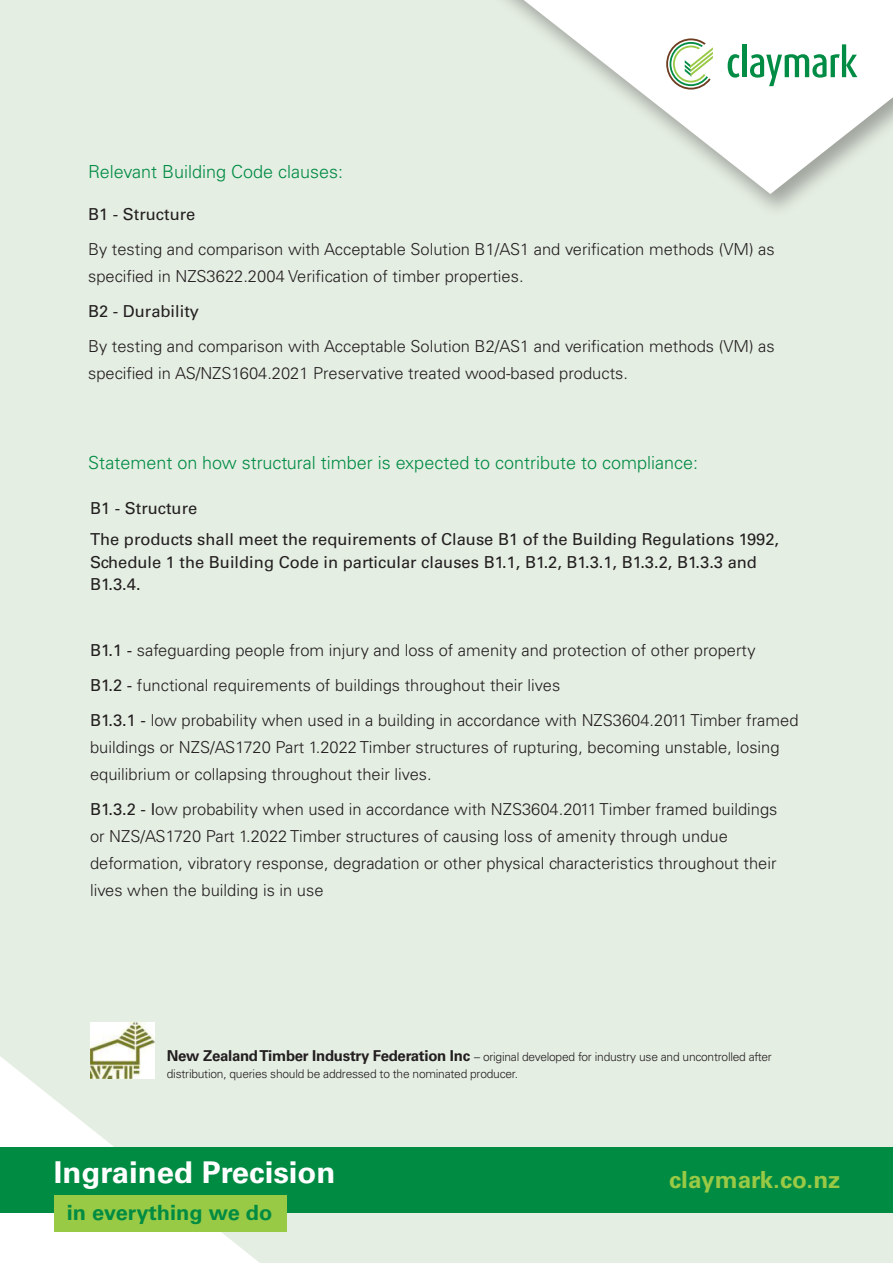
<style>
.page{position:relative;width:893px;height:1263px;background:#e5eee3}
.page>*{position:absolute;margin:0;border:0;box-sizing:border-box;transform-origin:0 0}
.t1{font:700 30px "Univers LT Std";color:#fff;scale:1.04 1}
.t2{font:700 23.55px "Univers LT Std";color:#99c945;scale:1.04 1}
.t3{font:700 21px "Univers LT Std";color:#008b43;scale:1.04 1}
.t4{font:300 18px "Univers LT Std";color:#008b43}
.body_2{font:300 16.5px/27px "Univers LT Std";color:#231f20}
.body_2-2{font:16.5px/22.5px "Univers LT Std";color:#231f20}
.t5{font:300 12px/16.8px "Univers LT Std";letter-spacing:-.02em;color:#231f20}
.s1{font-weight:400}
.s2{font-weight:700;font-size:15px}
</style>
<div class="page">
<div style="left:475px;top:0;width:418px;height:219px;background:#e5eee3"></div>
<svg style="left:505px;top:0;width:388px;height:194px;fill:#fff"></svg>
<svg style="left:728px;top:54px;width:11px;height:24px"></svg>
<div style="left:742px;top:44px;width:5px;height:33px;background:#008c45"></div>
<svg style="left:750px;top:44px;width:107px;height:42px"></svg>
<svg style="left:666px;top:38px;width:47px;height:52px"></svg>
<div style="left:0;top:1147px;width:893px;height:65px;background:#008b43"></div>
<div style="left:54px;top:1195px;width:232px;height:37px;background:#98ca45"></div>
<img style="left:90px;top:1023px;width:65px;height:56px">
<p class="t4" style="left:88px;top:161px;width:257px">Relevant Building Code clauses:</p>
<p class="body_2-2" style="left:88px;top:203px;width:109px">B1 - Structure</p>
<p class="body_2" style="left:88px;top:235px;width:688px">By testing and comparison with Acceptable Solution B1/AS1 and verification methods (VM) as specified in NZS3622.2004 Verification of timber properties.</p>
<p class="body_2-2" style="left:88px;top:300px;width:112px">B2 - Durability</p>
<p class="body_2" style="left:88px;top:333px;width:688px">By testing and comparison with Acceptable Solution B2/AS1 and verification methods (VM) as specified in AS/NZS1604.2021 Preservative treated wood-based products.</p>
<p class="t4" style="left:88px;top:452px;width:611px">Statement on how structural timber is expected to contribute to compliance:</p>
<p class="body_2-2" style="left:90px;top:497px;width:109px">B1 - Structure</p>
<p class="body_2-2" style="left:90px;top:528px;width:691px">The products shall meet the requirements of Clause B1 of the Building Regulations 1992,<br>Schedule 1 the Building Code in particular clauses B1.1, B1.2, B1.3.1, B1.3.2, B1.3.3 and<br>B1.3.4.</p>
<p class="body_2" style="left:90px;top:636px;width:667px"><span class="s1">B1.1 -</span> safeguarding people from injury and loss of amenity and protection of other property</p>
<p class="body_2" style="left:90px;top:671px;width:472px"><span class="s1">B1.2 -</span> functional requirements of buildings throughout their lives</p>
<p class="body_2" style="left:90px;top:706px;width:710px"><span class="s1">B1.3.1 -</span> low probability when used in a building in accordance with NZS3604.2011 Timber framed buildings or NZS/AS1720 Part 1.2022 Timber structures of rupturing, becoming unstable, losing equilibrium or collapsing throughout their lives.</p>
<p class="body_2" style="left:90px;top:795px;width:689px"><span class="s1">B1.3.2 - l</span>ow probability when used in accordance with NZS3604.2011 Timber framed buildings or NZS/AS1720 Part 1.2022 Timber structures of causing loss of amenity through undue deformation, vibratory response, degradation or other physical characteristics throughout their lives when the building is in use</p>
<p class="t5" style="left:167px;top:1048px;width:606px"><span class="s2">New Zealand Timber Industry Federation Inc</span> – original developed for industry use and uncontrolled after distribution, queries should be addressed to the nominated producer.</p>
<h1 class="t1" style="left:54px;top:1155px;width:272px">Ingrained Precision</h1>
<p class="t3" style="left:67px;top:1200px;width:199px">in everything we do</p>
<h2 class="t2" style="left:669px;top:1165px;width:166px">claymark.co.nz</h2>
</div>
